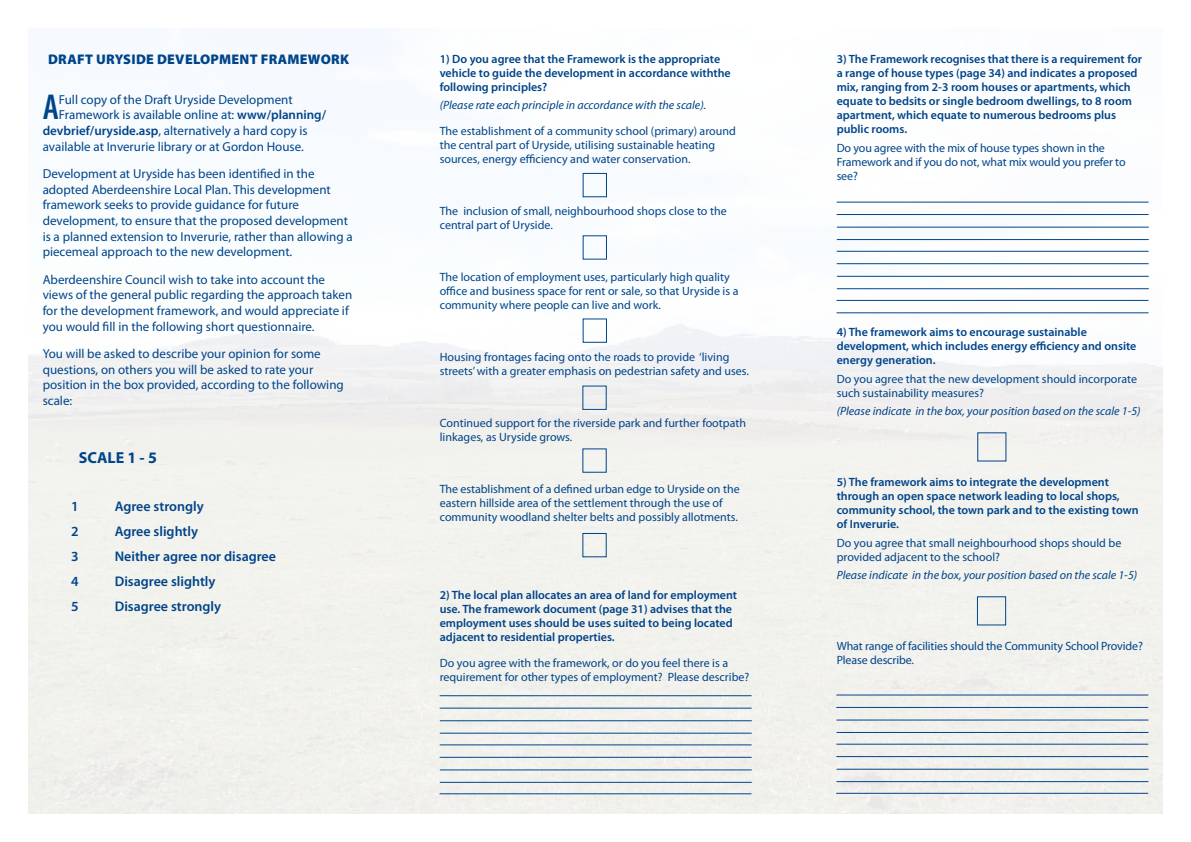
<style>
.page{position:relative;width:1191px;height:842px;background:#fff}
.page>*{position:absolute;margin:0;border:0;box-sizing:border-box;transform-origin:0 0}
.t1{font:600 condensed 36.1px "Myriad Pro";color:#004489}
.t2{font:700 16px "Myriad Pro";color:#004489}
.t3{font:600 14px "Myriad Pro";color:#004489}
.t4{font:900 14px "Myriad Pro";letter-spacing:.02em;color:#004489}
.t5{font:13px/15.6px "Myriad Pro";color:#004489}
.t6{font:12px/14px "Myriad Pro";color:#004489}
.t7{font:600 12px/14px "Myriad Pro";color:#004489}
.t8{font:italic 12px "Myriad Pro";color:#004489}
.s1{font-weight:600}
</style>
<div class="page">
<img style="left:28px;top:28px;width:1134px;height:786px">
<div style="left:582px;top:173px;width:25px;height:24px;border:1px solid #004489"></div>
<hr style="left:836px;top:695px;width:312px;height:1px;background:#004489">
<hr style="left:836px;top:707px;width:312px;height:1px;background:#004489">
<hr style="left:836px;top:744px;width:312px;height:1px;background:#004489">
<hr style="left:836px;top:756px;width:312px;height:1px;background:#004489">
<hr style="left:836px;top:720px;width:312px;height:1px;background:#004489">
<hr style="left:836px;top:732px;width:312px;height:1px;background:#004489">
<hr style="left:836px;top:769px;width:312px;height:1px;background:#004489">
<hr style="left:836px;top:781px;width:312px;height:1px;background:#004489">
<hr style="left:836px;top:793px;width:312px;height:1px;background:#004489">
<hr style="left:440px;top:695px;width:311px;height:1px;background:#004489">
<hr style="left:440px;top:708px;width:311px;height:1px;background:#004489">
<hr style="left:440px;top:720px;width:312px;height:1px;background:#004489">
<hr style="left:440px;top:733px;width:312px;height:1px;background:#004489">
<hr style="left:440px;top:745px;width:311px;height:1px;background:#004489">
<hr style="left:440px;top:757px;width:311px;height:1px;background:#004489">
<hr style="left:440px;top:770px;width:312px;height:1px;background:#004489">
<hr style="left:440px;top:782px;width:312px;height:1px;background:#004489">
<hr style="left:439px;top:794px;width:312px;height:1px;background:#004489">
<hr style="left:836px;top:202px;width:312px;height:1px;background:#004489">
<hr style="left:836px;top:214px;width:312px;height:1px;background:#004489">
<hr style="left:837px;top:227px;width:311px;height:1px;background:#004489">
<hr style="left:837px;top:239px;width:311px;height:1px;background:#004489">
<hr style="left:836px;top:251px;width:312px;height:1px;background:#004489">
<hr style="left:836px;top:263px;width:312px;height:1px;background:#004489">
<hr style="left:837px;top:276px;width:311px;height:1px;background:#004489">
<hr style="left:837px;top:289px;width:311px;height:1px;background:#004489">
<hr style="left:836px;top:300px;width:312px;height:1px;background:#004489">
<hr style="left:836px;top:313px;width:312px;height:1px;background:#004489">
<div style="left:582px;top:318px;width:25px;height:25px;border:1px solid #004489"></div>
<div style="left:977px;top:596px;width:29px;height:29px;border:1px solid #004489"></div>
<p class="t4" style="left:48px;top:50px;width:20px">DRAFT</p>
<p class="t4" style="left:96px;top:50px;width:19px">URYSIDE</p>
<p class="t4" style="left:157px;top:50px;width:29px">DEVELOPMENT</p>
<p class="t4" style="left:261px;top:50px;width:19px">FRAMEWORK</p>
<h1 class="t1" style="left:43px;top:85px;width:18px">A</h1>
<p class="t5" style="left:59px;top:91px;width:235px">Full copy of the Draft Uryside Development</p>
<p class="t5" style="left:59px;top:107px;width:269px">Framework is available online at: <span class="s1">www/planning/</span></p>
<p class="t5" style="left:43px;top:123px;width:266px"><span class="s1">devbrief/uryside.asp</span>, alternatively a hard copy is</p>
<p class="t5" style="left:43px;top:138px;width:262px">available at Inverurie library or at Gordon House.</p>
<p class="t5" style="left:43px;top:166px;width:311px">Development at Uryside has been identified in the adopted Aberdeenshire Local Plan. This development framework seeks to provide guidance for future development, to ensure that the proposed development is a planned extension to Inverurie, rather than allowing a piecemeal approach to the new development.</p>
<p class="t5" style="left:43px;top:271px;width:311px">Aberdeenshire Council wish to take into account the views of the general public regarding the approach taken for the development framework, and would appreciate if you would fill in the following short questionnaire.</p>
<p class="t5" style="left:43px;top:346px;width:303px">You will be asked to describe your opinion for some questions, on others you will be asked to rate your position in the box provided, according to the following scale:</p>
<h2 class="t2" style="left:79px;top:447px;width:80px">SCALE 1 - 5</h2>
<p class="t3" style="left:71px;top:497px;width:9px">1</p>
<p class="t3" style="left:115px;top:497px;width:91px">Agree strongly</p>
<p class="t3" style="left:71px;top:522px;width:9px">2</p>
<p class="t3" style="left:115px;top:522px;width:85px">Agree slightly</p>
<p class="t3" style="left:71px;top:547px;width:9px">3</p>
<p class="t3" style="left:115px;top:547px;width:163px">Neither agree nor disagree</p>
<p class="t3" style="left:71px;top:572px;width:9px">4</p>
<p class="t3" style="left:115px;top:572px;width:102px">Disagree slightly</p>
<p class="t3" style="left:71px;top:597px;width:9px">5</p>
<p class="t3" style="left:115px;top:597px;width:108px">Disagree strongly</p>
<p class="t7" style="left:440px;top:51px;width:293px">1) Do you agree that the Framework is the appropriate vehicle to guide the development in accordance withthe following principles?</p>
<p class="t8" style="left:440px;top:97px;width:268px">(Please rate each principle in accordance with the scale).</p>
<p class="t6" style="left:440px;top:124px;width:298px">The establishment of a community school (primary) around the central part of Uryside, utilising sustainable heating sources, energy efficiency and water conservation.</p>
<p class="t6" style="left:440px;top:204px;width:288px">The inclusion of small, neighbourhood shops close to the central part of Uryside.</p>
<p class="t6" style="left:440px;top:270px;width:300px">The location of employment uses, particularly high quality office and business space for rent or sale, so that Uryside is a community where people can live and work.</p>
<p class="t6" style="left:440px;top:350px;width:311px">Housing frontages facing onto the roads to provide ‘living streets’ with a greater emphasis on pedestrian safety and uses.</p>
<p class="t6" style="left:440px;top:416px;width:308px">Continued support for the riverside park and further footpath linkages, as Uryside grows.</p>
<p class="t6" style="left:440px;top:482px;width:301px">The establishment of a defined urban edge to Uryside on the eastern hillside area of the settlement through the use of community woodland shelter belts and possibly allotments.</p>
<p class="t7" style="left:440px;top:587px;width:299px">2) The local plan allocates an area of land for employment use. The framework document (page 31) advises that the employment uses should be uses suited to being located adjacent to residential properties.</p>
<p class="t6" style="left:440px;top:656px;width:311px">Do you agree with the framework, or do you feel there is a requirement for other types of employment? Please describe?</p>
<p class="t7" style="left:836px;top:51px;width:307px">3) The Framework recognises that there is a requirement for a range of house types (page 34) and indicates a proposed mix, ranging from 2-3 room houses or apartments, which equate to bedsits or single bedroom dwellings, to 8 room apartment, which equate to numerous bedrooms plus public rooms.</p>
<p class="t6" style="left:836px;top:141px;width:290px">Do you agree with the mix of house types shown in the<br>Framework and if you do not, what mix would you prefer to see?</p>
<p class="t7" style="left:836px;top:324px;width:301px">4) The framework aims to encourage sustainable development, which includes energy efficiency and onsite energy generation.</p>
<p class="t6" style="left:836px;top:372px;width:302px">Do you agree that the new development should incorporate such sustainability measures?</p>
<p class="t8" style="left:836px;top:403px;width:305px">(Please indicate in the box, your position based on the scale 1-5)</p>
<p class="t7" style="left:836px;top:474px;width:303px">5) The framework aims to integrate the development through an open space network leading to local shops, community school, the town park and to the existing town of Inverurie.</p>
<p class="t6" style="left:836px;top:536px;width:286px">Do you agree that small neighbourhood shops should be provided adjacent to the school?</p>
<p class="t8" style="left:836px;top:567px;width:302px">Please indicate in the box, your position based on the scale 1-5)</p>
<p class="t6" style="left:836px;top:639px;width:308px">What range of facilities should the Community School Provide?<br>Please describe.</p>
</div>
